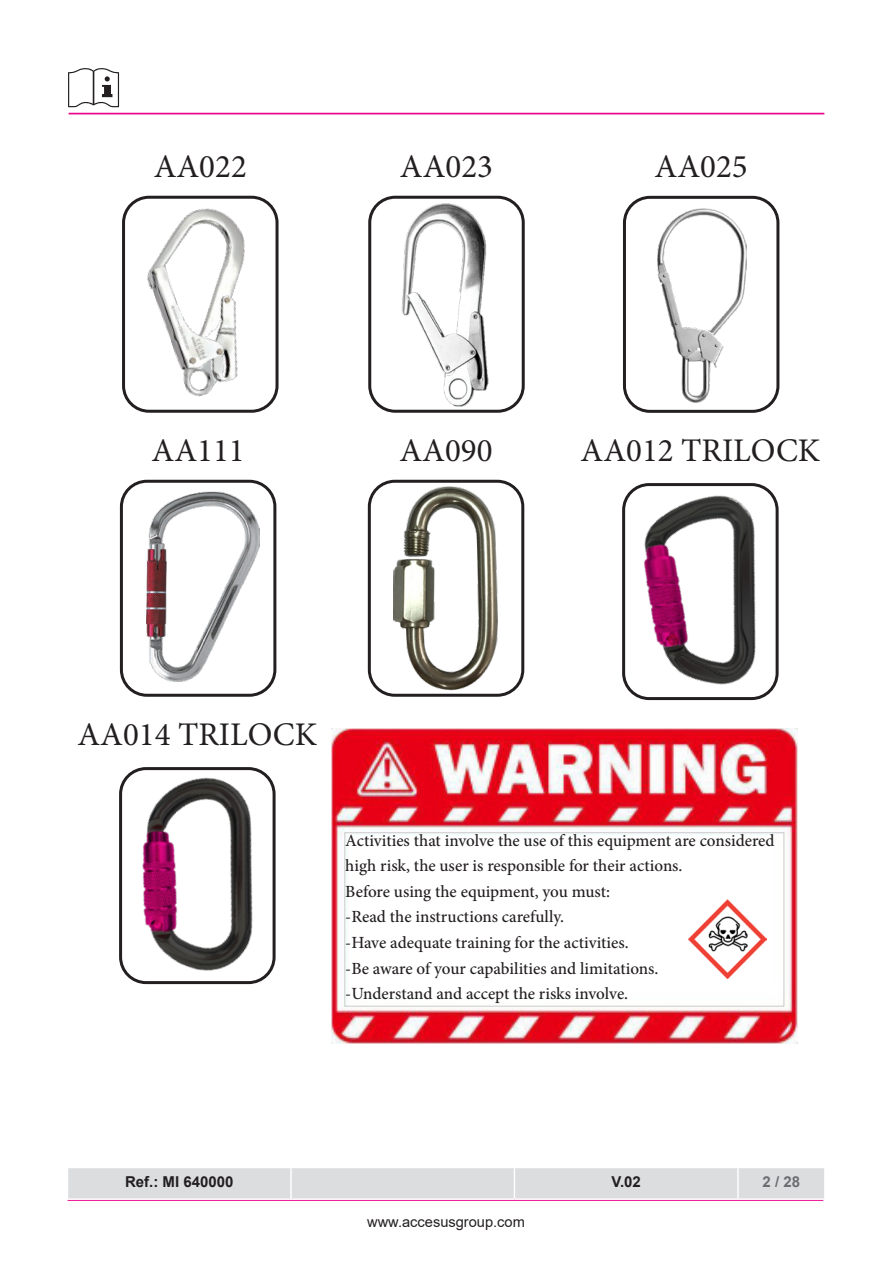
<style>
.page{position:relative;width:893px;height:1268px;background:#fff}
.page>*{position:absolute;margin:0;border:0;box-sizing:border-box;transform-origin:0 0}
.t1{font:33px "Minion Pro";color:#231f20}
.t2{font:500 17.1px/25.5px "Minion Pro";letter-spacing:-.005em;color:#231f20}
.TABLA_9_5_pts_lato_r{font:700 15px "Arial";color:#231f20}
.Texto_pie_de_pagina{font:700 15px "Arial";color:#6c6d70}
.t3{font:14.7px "Arial";color:#231f20}
</style>
<div class="page">
<hr style="left:68px;top:1198px;width:755px;height:2px;background:#ed028c">
<svg style="left:68px;top:68px;width:51px;height:39px"></svg>
<hr style="left:69px;top:113px;width:755px;height:1px;background:#ed028c">
<div style="left:68px;top:1168px;width:756px;height:30px;background:#dcdddf"></div>
<hr style="left:290px;top:1167px;width:2px;height:31px;background:#fff">
<hr style="left:514px;top:1167px;width:1px;height:31px;background:#fff">
<hr style="left:737px;top:1167px;width:2px;height:31px;background:#fff">
<hr style="left:67px;top:1198px;width:224px;height:1px;background:#fff">
<hr style="left:291px;top:1198px;width:223px;height:1px;background:#fff">
<hr style="left:514px;top:1198px;width:224px;height:1px;background:#fff">
<hr style="left:738px;top:1198px;width:88px;height:1px;background:#fff">
<img style="left:331px;top:728px;width:466px;height:315px">
<div style="left:344px;top:832px;width:440px;height:174px;border:1px solid #cdced0"></div>
<img style="left:688px;top:899px;width:79px;height:79px">
<img style="left:125px;top:197px;width:150px;height:214px">
<div style="left:122px;top:196px;width:157px;height:216px;border:3px solid #231f20;border-radius:26px"></div>
<img style="left:371px;top:200px;width:151px;height:211px">
<div style="left:368px;top:196px;width:157px;height:216px;border:3px solid #231f20;border-radius:26px"></div>
<img style="left:657px;top:208px;width:90px;height:195px">
<div style="left:623px;top:196px;width:156px;height:217px;border:3px solid #231f20;border-radius:26px"></div>
<img style="left:146px;top:491px;width:113px;height:191px">
<div style="left:120px;top:479px;width:156px;height:217px;border:3px solid #231f20;border-radius:26px"></div>
<img style="left:393px;top:486px;width:104px;height:205px">
<div style="left:368px;top:479px;width:156px;height:217px;border:3px solid #231f20;border-radius:26px"></div>
<img style="left:540px;top:483px;width:258px;height:279px">
<img style="left:119px;top:767px;width:157px;height:218px">
<p class="t1" style="left:154px;top:144px;width:95px">AA022</p>
<p class="t1" style="left:400px;top:144px;width:95px">AA023</p>
<p class="t1" style="left:655px;top:144px;width:95px">AA025</p>
<p class="t1" style="left:152px;top:428px;width:95px">AA111</p>
<p class="t1" style="left:399px;top:428px;width:95px">AA090</p>
<p class="t1" style="left:581px;top:428px;width:241px">AA012 TRILOCK</p>
<p class="t1" style="left:78px;top:711px;width:241px">AA014 TRILOCK</p>
<p class="t2" style="left:345px;top:827px;width:431px">Activities that involve the use of this equipment are considered high risk, the user is responsible for their actions.</p>
<p class="t2" style="left:345px;top:878px;width:266px">Before using the equipment, you must:</p>
<p class="t2" style="left:345px;top:904px;width:220px">-Read the instructions carefully.</p>
<p class="t2" style="left:345px;top:929px;width:285px">-Have adequate training for the activities.</p>
<p class="t2" style="left:345px;top:955px;width:315px">-Be aware of your capabilities and limitations.</p>
<p class="t2" style="left:345px;top:980px;width:284px">-Understand and accept the risks involve.</p>
<p class="TABLA_9_5_pts_lato_r" style="left:125px;top:1170px;width:110px">Ref.: MI 640000</p>
<p class="TABLA_9_5_pts_lato_r" style="left:611px;top:1170px;width:31px">V.02</p>
<p class="Texto_pie_de_pagina" style="left:763px;top:1170px;width:39px">2 / 28</p>
<p class="t3" style="left:367px;top:1211px;width:159px">www.accesusgroup.com</p>
</div>
